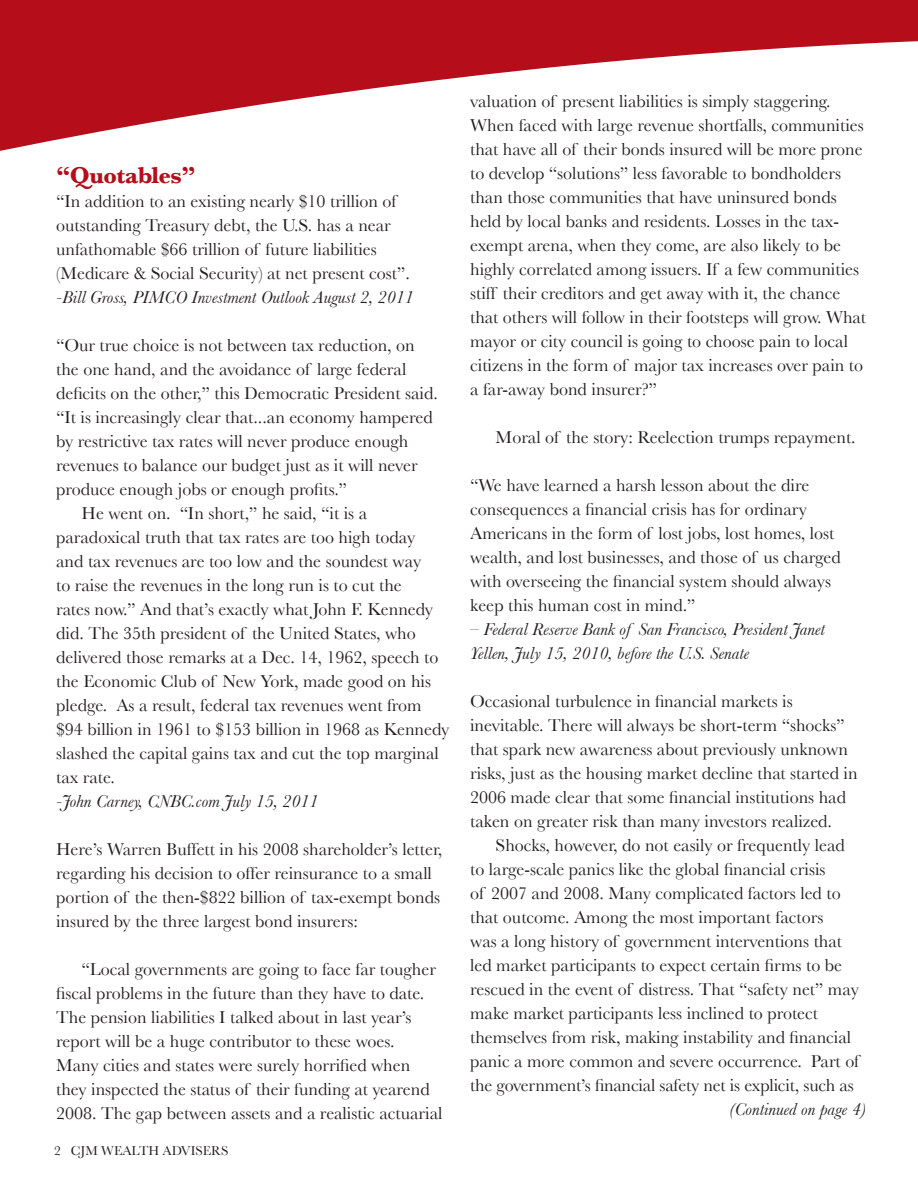
<style>
.page{position:relative;width:918px;height:1188px;background:#fff}
.page>*{position:absolute;margin:0;border:0;box-sizing:border-box;transform-origin:0 0}
.tabbed_body_copy{font:700 24px "Baskerville";letter-spacing:-.02em;color:#b50e1a}
.t1{font:18px/24px "Baskerville";color:#231f20}
.t2{font:italic 18px/24px "Baskerville";color:#231f20}
.t3{font:13.5px "Baskerville";color:#231f20}
</style>
<div class="page">
<svg style="left:0;top:0;width:918px;height:151px;fill:#b50e1a"></svg>
<p class="tabbed_body_copy" style="left:56px;top:161px;width:141px">“Quotables”</p>
<p class="t1" style="left:56px;top:189px;width:355px">“In addition to an existing nearly $10 trillion of outstanding Treasury debt, the U.S. has a near unfathomable $66 trillion of future liabilities (Medicare &amp; Social Security) at net present cost”.</p>
<p class="t2" style="left:56px;top:285px;width:359px">-Bill Gross, PIMCO Investment Outlook August 2, 2011</p>
<p class="t1" style="left:56px;top:333px;width:383px">“Our true choice is not between tax reduction, on the one hand, and the avoidance of large federal deficits on the other,” this Democratic President said. “It is increasingly clear that...an economy hampered by restrictive tax rates will never produce enough revenues to balance our budget just as it will never produce enough jobs or enough profits.”</p>
<p class="t1" style="left:56px;top:501px;width:395px;text-indent:26px">He went on. “In short,” he said, “it is a paradoxical truth that tax rates are too high today<br>and tax revenues are too low and the soundest way<br>to raise the revenues in the long run is to cut the<br>rates now.” And that’s exactly what John F. Kennedy did. The 35th president of the United States, who delivered those remarks at a Dec. 14, 1962, speech to the Economic Club of New York, made good on his pledge. As a result, federal tax revenues went from $94 billion in 1961 to $153 billion in 1968 as Kennedy slashed the capital gains tax and cut the top marginal tax rate.</p>
<p class="t2" style="left:56px;top:789px;width:264px">-John Carney, CNBC.com July 15, 2011</p>
<p class="t1" style="left:56px;top:837px;width:388px">Here’s Warren Buffett in his 2008 shareholder’s letter, regarding his decision to offer reinsurance to a small portion of the then-$822 billion of tax-exempt bonds insured by the three largest bond insurers:</p>
<p class="t1" style="left:56px;top:957px;width:388px;text-indent:26px">“Local governments are going to face far tougher fiscal problems in the future than they have to date.<br>The pension liabilities I talked about in last year’s report will be a huge contributor to these woes.<br>Many cities and states were surely horrified when they inspected the status of their funding at yearend 2008. The gap between assets and a realistic actuarial</p>
<p class="t3" style="left:54px;top:1143px;width:176px">2 CJM WEALTH ADVISERS</p>
<p class="t1" style="left:470px;top:89px;width:362px">valuation of present liabilities is simply staggering.</p>
<p class="t1" style="left:470px;top:113px;width:398px">When faced with large revenue shortfalls, communities that have all of their bonds insured will be more prone to develop “solutions” less favorable to bondholders than those communities that have uninsured bonds held by local banks and residents. Losses in the tax&shy;exempt arena, when they come, are also likely to be highly correlated among issuers. If a few communities stiff their creditors and get away with it, the chance that others will follow in their footsteps will grow. What mayor or city council is going to choose pain to local citizens in the form of major tax increases over pain to a far-away bond insurer?”</p>
<p class="t1" style="left:496px;top:425px;width:362px">Moral of the story: Reelection trumps repayment.</p>
<p class="t1" style="left:470px;top:473px;width:372px">“We have learned a harsh lesson about the dire consequences a financial crisis has for ordinary Americans in the form of lost jobs, lost homes, lost wealth, and lost businesses, and those of us charged with overseeing the financial system should always keep this human cost in mind.”</p>
<p class="t2" style="left:470px;top:617px;width:356px">– Federal Reserve Bank of San Francisco, President Janet<br>Yellen, July 15, 2010, before the U.S. Senate</p>
<p class="t1" style="left:470px;top:689px;width:389px">Occasional turbulence in financial markets is inevitable. There will always be short-term “shocks” that spark new awareness about previously unknown risks, just as the housing market decline that started in 2006 made clear that some financial institutions had taken on greater risk than many investors realized.</p>
<p class="t1" style="left:470px;top:833px;width:390px;text-indent:26px">Shocks, however, do not easily or frequently lead to large-scale panics like the global financial crisis<br>of 2007 and 2008. Many complicated factors led to that outcome. Among the most important factors<br>was a long history of government interventions that led market participants to expect certain firms to be rescued in the event of distress. That “safety net” may make market participants less inclined to protect</p>
<p class="t1" style="left:470px;top:1025px;width:390px">themselves from risk, making instability and financial panic a more common and severe occurrence. Part of the government’s financial safety net is explicit, such as</p>
<p class="t2" style="left:729px;top:1097px;width:138px">(Continued on page 4)</p>
</div>
